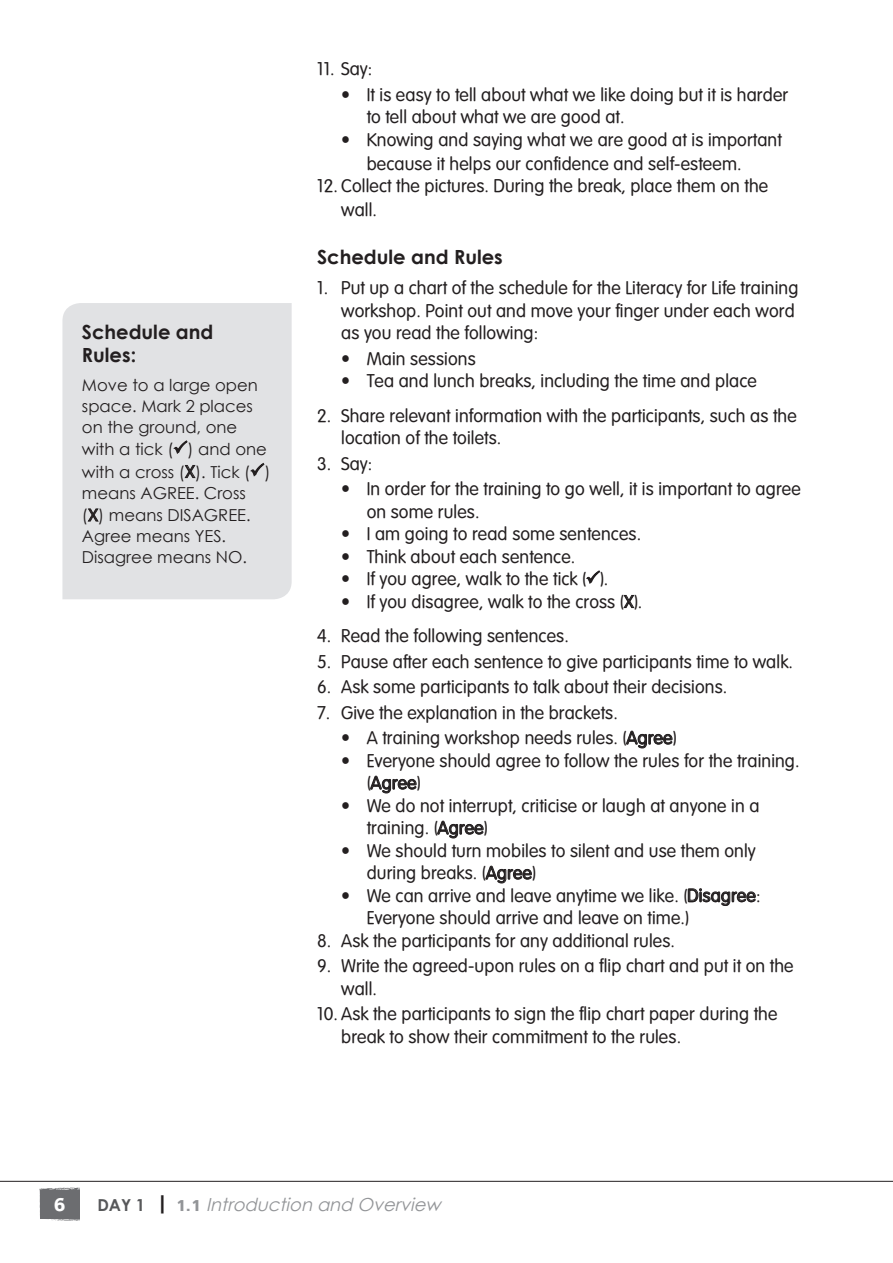
<style>
.page{position:relative;width:893px;height:1263px;background:#fff}
.page>*{position:absolute;margin:0;border:0;box-sizing:border-box;transform-origin:0 0}
.t1{font:700 21px "Colaborate";color:#fff}
.Side_bar_title{font:700 19.5px/23.4px "Century Gothic";color:#231f20}
.Body_text_with_bulle{font:18px/22.5px "VAG Rounded Lt Normal";letter-spacing:.01em;color:#231f20}
.Bulleted_text{font:18px/22.5px "VAG Rounded Lt Normal";letter-spacing:.01em;color:#231f20}
.Bullete_last_line{font:18px "VAG Rounded Lt Normal";letter-spacing:.01em;color:#231f20}
.t2{font:italic 18px "Century Gothic";color:#939598}
.Side_bar_body_text{font:16.5px/21px "Century Gothic";color:#231f20}
.s1{font-family:"Myriad Pro";font-size:18px}
.s2{font-family:"Myriad Pro"}
.s3{font-weight:700;font-style:normal;font-size:16.5px;color:#57585a}
.s4{font-family:"Colaborate";font-weight:700;font-style:normal;font-size:21px;color:#231f20}
.s5{font-family:"Colaborate";font-weight:700;font-style:normal}
</style>
<div class="page">
<hr style="left:0;top:1181px;width:893px;height:1px;background:#231f20">
<svg style="left:39px;top:1187px;width:41px;height:34px"></svg>
<div style="left:62px;top:303px;width:230px;height:296px;background:#e1e2e4"></div>
<svg style="left:184px;top:464px;width:12px;height:15px"></svg>
<svg style="left:87px;top:508px;width:12px;height:14px"></svg>
<svg style="left:623px;top:594px;width:12px;height:15px"></svg>
<svg style="left:626px;top:730px;width:47px;height:19px"></svg>
<svg style="left:370px;top:775px;width:47px;height:19px"></svg>
<svg style="left:437px;top:820px;width:95px;height:64px"></svg>
<svg style="left:687px;top:888px;width:69px;height:18px"></svg>
<svg style="left:171px;top:439px;width:18px;height:17px"></svg>
<svg style="left:248px;top:462px;width:17px;height:17px"></svg>
<svg style="left:586px;top:570px;width:15px;height:14px"></svg>
<p class="Side_bar_title" style="left:82px;top:319px;width:133px">Schedule and<br>Rules:</p>
<p class="Side_bar_body_text" style="left:82px;top:374px;width:178px">Move to a large open space. Mark 2 places on the ground, one</p>
<p class="Side_bar_body_text" style="left:82px;top:438px;width:190px;line-height:22.5px">with a tick ( ) and one with a cross (<span class="s1">X</span>). Tick ( )</p>
<p class="Side_bar_body_text" style="left:82px;top:481px;width:170px;line-height:22.5px">means AGREE. Cross (<span class="s1">X</span>) means DISAGREE.</p>
<p class="Side_bar_body_text" style="left:82px;top:525px;width:166px">Agree means YES.<br>Disagree means NO.</p>
<p class="Body_text_with_bulle" style="left:317px;top:58px;width:56px">11. Say:</p>
<p class="Bulleted_text" style="left:367px;top:83px;width:423px;text-indent:-26px">• It is easy to tell about what we like doing but it is harder to tell about what we are good at.</p>
<p class="Bulleted_text" style="left:367px;top:128px;width:416px;line-height:23.9px;text-indent:-26px">• Knowing and saying what we are good at is important because it helps our confidence and self-esteem.</p>
<p class="Body_text_with_bulle" style="left:341px;top:174px;width:428px;line-height:23.9px;text-indent:-24px">12. Collect the pictures. During the break, place them on the wall.</p>
<p class="Side_bar_title" style="left:317px;top:244px;width:187px">Schedule and Rules</p>
<p class="Body_text_with_bulle" style="left:341px;top:276px;width:459px;text-indent:-24px">1. Put up a chart of the schedule for the Literacy for Life training workshop. Point out and move your finger under each word as you read the following:</p>
<p class="Bulleted_text" style="left:341px;top:347px;width:136px">• Main sessions</p>
<p class="Bullete_last_line" style="left:341px;top:370px;width:417px">• Tea and lunch breaks, including the time and place</p>
<p class="Body_text_with_bulle" style="left:341px;top:404px;width:457px;text-indent:-24px">2. Share relevant information with the participants, such as the location of the toilets.</p>
<p class="Body_text_with_bulle" style="left:317px;top:452px;width:56px">3. Say:</p>
<p class="Bulleted_text" style="left:367px;top:477px;width:436px;text-indent:-26px">• In order for the training to go well, it is important to agree on some rules.</p>
<p class="Bulleted_text" style="left:341px;top:522px;width:301px">• I am going to read some sentences.</p>
<p class="Bulleted_text" style="left:341px;top:545px;width:236px">• Think about each sentence.</p>
<p class="Bulleted_text" style="left:341px;top:567px;width:269px">• If you agree, walk to the tick ( ).</p>
<p class="Bullete_last_line" style="left:341px;top:591px;width:303px">• If you disagree, walk to the cross (<span class="s2">X</span>).</p>
<p class="Body_text_with_bulle" style="left:317px;top:624px;width:253px">4. Read the following sentences.</p>
<p class="Body_text_with_bulle" style="left:317px;top:650px;width:477px">5. Pause after each sentence to give participants time to walk.</p>
<p class="Body_text_with_bulle" style="left:317px;top:675px;width:411px">6. Ask some participants to talk about their decisions.</p>
<p class="Body_text_with_bulle" style="left:317px;top:701px;width:302px">7. Give the explanation in the brackets.</p>
<p class="Bulleted_text" style="left:341px;top:726px;width:337px">• A training workshop needs rules. (Agree)</p>
<p class="Bulleted_text" style="left:367px;top:749px;width:434px;text-indent:-26px">• Everyone should agree to follow the rules for the training. (Agree)</p>
<p class="Bulleted_text" style="left:367px;top:794px;width:394px;text-indent:-26px">• We do not interrupt, criticise or laugh at anyone in a training. (Agree)</p>
<p class="Bulleted_text" style="left:367px;top:839px;width:390px;text-indent:-26px">• We should turn mobiles to silent and use them only during breaks. (Agree)</p>
<p class="Bulleted_text" style="left:367px;top:884px;width:395px;text-indent:-26px">• We can arrive and leave anytime we like. (Disagree:<br>Everyone should arrive and leave on time.)</p>
<p class="Body_text_with_bulle" style="left:317px;top:929px;width:359px">8. Ask the participants for any additional rules.</p>
<p class="Body_text_with_bulle" style="left:341px;top:954px;width:454px;text-indent:-24px">9. Write the agreed-upon rules on a flip chart and put it on the wall.</p>
<p class="Body_text_with_bulle" style="left:341px;top:1002px;width:438px;text-indent:-24px">10. Ask the participants to sign the flip chart paper during the break to show their commitment to the rules.</p>
<p class="t1" style="left:54px;top:1193px;width:13px">6</p>
<p class="t2" style="left:97px;top:1192px;width:350px"><span class="s3">D A Y 1</span> <span class="s4">|</span> <span class="s5">1 . 1</span> Introduction and Overview</p>
</div>
